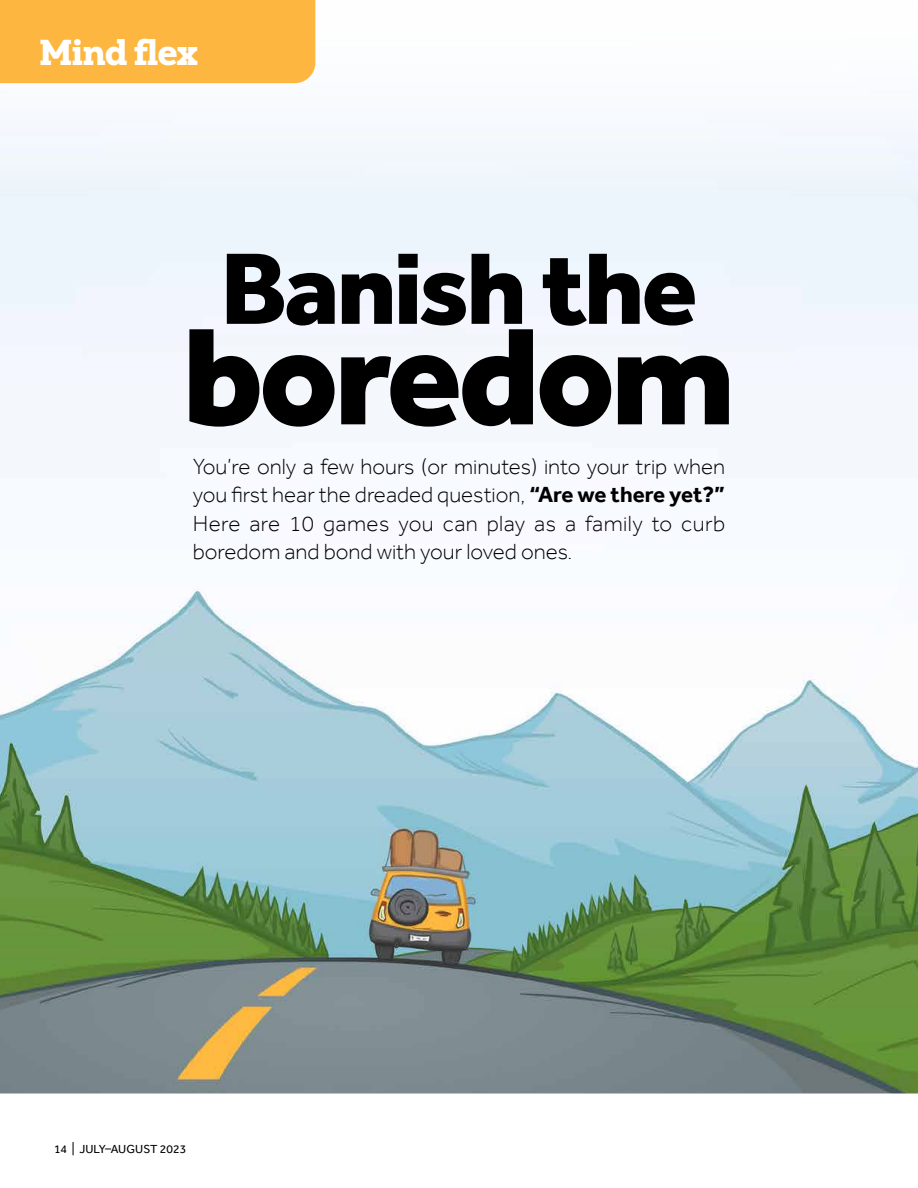
<style>
.page{position:relative;width:918px;height:1188px;background:#fff}
.page>*{position:absolute;margin:0;border:0;box-sizing:border-box;transform-origin:0 0}
.t1{font:800 142.5px "Effra";letter-spacing:-.03em;color:#000}
.t2{font:800 105px "Effra";letter-spacing:-.03em;color:#000}
.t3{font:36px "Yorkten Slab Nor Bla";letter-spacing:-.04em;color:#fff}
.t4{font:300 22.5px/28.5px "Effra";color:#000;text-align:justify}
.t5{font:12px "Effra";letter-spacing:.01em;color:#000}
.s1{font-weight:700}
.s2{font-size:13.2px}
</style>
<div class="page">
<img style="left:0;top:0;width:918px;height:1094px">
<div style="left:0;top:0;width:315px;height:83px;background:#fdb740"></div>
<h3 class="t3" style="left:39px;top:30px;width:161px">Mind flex</h3>
<h2 class="t2" style="left:221px;top:226px;width:478px">Banish the</h2>
<h1 class="t1" style="left:182px;top:292px;width:555px">boredom</h1>
<p class="t4" style="left:193px;top:452px;width:534px">You’re only a few hours (or minutes) into your trip when you first hear the dreaded question, <span class="s1">“Are we there yet?” </span>Here are 10 games you can play as a family to curb boredom and bond with your loved ones.</p>
<p class="t5" style="left:54px;top:1141px;width:134px">14 <span class="s2">|</span> JULY–AUGUST 2023</p>
</div>
